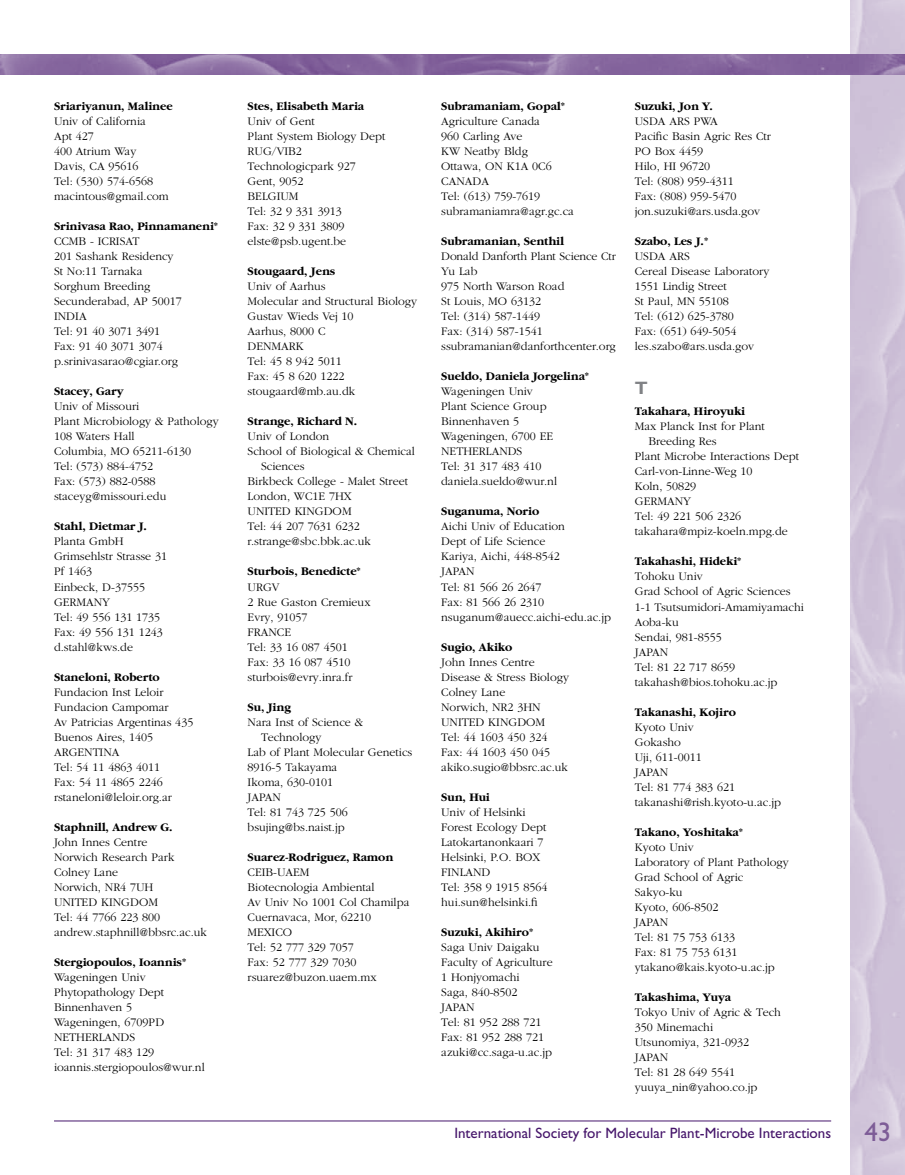
<style>
.page{position:relative;width:905px;height:1175px;background:#fff}
.page>*{position:absolute;margin:0;border:0;box-sizing:border-box;transform-origin:0 0}
.t1{font:700 18px "Gill Sans";color:#808285}
.t2{font:15px "Gill Sans";color:#46166b}
.t3{font:300 12px/15px "Garamond";color:#000}
.t4{font:700 12px "Garamond";color:#000}
.s1{font-size:27px;color:#7d5c97}
</style>
<div class="page">
<img style="left:850px;top:0;width:54px;height:1174px">
<img style="left:0;top:54px;width:904px;height:20px">
<hr style="left:54px;top:1120px;width:777px;height:1px;background:#46166b">
<p class="t4" style="left:54px;top:100px;width:120px">Sriariyanun, Malinee</p>
<p class="t3" style="left:54px;top:114px;width:116px">Univ of California<br>Apt 427<br>400 Atrium Way<br>Davis, CA 95616<br>Tel: (530) 574-6568 macintous@gmail.com</p>
<p class="t4" style="left:54px;top:220px;width:165px">Srinivasa Rao, Pinnamaneni*</p>
<p class="t3" style="left:54px;top:234px;width:129px">CCMB - ICRISAT<br>201 Sashank Residency<br>St No:11 Tarnaka<br>Sorghum Breeding<br>Secunderabad, AP 50017<br>INDIA<br>Tel: 91 40 3071 3491<br>Fax: 91 40 3071 3074 p.srinivasarao@cgiar.org</p>
<p class="t4" style="left:54px;top:385px;width:71px">Stacey, Gary</p>
<p class="t3" style="left:54px;top:399px;width:166px">Univ of Missouri<br>Plant Microbiology &amp; Pathology<br>108 Waters Hall<br>Columbia, MO 65211-6130<br>Tel: (573) 884-4752<br>Fax: (573) 882-0588 staceyg@missouri.edu</p>
<p class="t4" style="left:54px;top:520px;width:94px">Stahl, Dietmar J.</p>
<p class="t3" style="left:54px;top:534px;width:115px">Planta GmbH<br>Grimsehlstr Strasse 31<br>Pf 1463<br>Einbeck, D-37555<br>GERMANY<br>Tel: 49 556 131 1735<br>Fax: 49 556 131 1243 d.stahl@kws.de</p>
<p class="t4" style="left:54px;top:670px;width:107px">Staneloni, Roberto</p>
<p class="t3" style="left:54px;top:684px;width:141px">Fundacion Inst Leloir<br>Fundacion Campomar<br>Av Patricias Argentinas 435<br>Buenos Aires, 1405<br>ARGENTINA<br>Tel: 54 11 4863 4011<br>Fax: 54 11 4865 2246 rstaneloni@leloir.org.ar</p>
<p class="t4" style="left:54px;top:820px;width:120px">Staphnill, Andrew G.</p>
<p class="t3" style="left:54px;top:834px;width:154px">John Innes Centre<br>Norwich Research Park<br>Colney Lane<br>Norwich, NR4 7UH<br>UNITED KINGDOM<br>Tel: 44 7766 223 800 andrew.staphnill@bbsrc.ac.uk</p>
<p class="t4" style="left:54px;top:955px;width:134px">Stergiopoulos, Ioannis*</p>
<p class="t3" style="left:54px;top:969px;width:152px">Wageningen Univ<br>Phytopathology Dept<br>Binnenhaven 5<br>Wageningen, 6709PD<br>NETHERLANDS<br>Tel: 31 317 483 129 ioannis.stergiopoulos@wur.nl</p>
<p class="t4" style="left:248px;top:100px;width:118px">Stes, Elisabeth Maria</p>
<p class="t3" style="left:248px;top:114px;width:139px">Univ of Gent<br>Plant System Biology Dept<br>RUG/VIB2<br>Technologicpark 927<br>Gent, 9052<br>BELGIUM<br>Tel: 32 9 331 3913<br>Fax: 32 9 331 3809 elste@psb.ugent.be</p>
<p class="t4" style="left:248px;top:265px;width:89px">Stougaard, Jens</p>
<p class="t3" style="left:248px;top:279px;width:171px">Univ of Aarhus<br>Molecular and Structural Biology<br>Gustav Wieds Vej 10<br>Aarhus, 8000 C<br>DENMARK<br>Tel: 45 8 942 5011<br>Fax: 45 8 620 1222 stougaard@mb.au.dk</p>
<p class="t4" style="left:248px;top:415px;width:111px">Strange, Richard N.</p>
<p class="t3" style="left:248px;top:429px;width:83px">Univ of London</p>
<p class="t3" style="left:248px;top:444px;width:169px">School of Biological &amp; Chemical</p>
<p class="t3" style="left:261px;top:459px;width:45px">Sciences</p>
<p class="t3" style="left:248px;top:474px;width:162px">Birkbeck College - Malet Street</p>
<p class="t3" style="left:248px;top:489px;width:105px">London, WC1E 7HX</p>
<p class="t3" style="left:248px;top:504px;width:105px">UNITED KINGDOM</p>
<p class="t3" style="left:248px;top:519px;width:114px">Tel: 44 207 7631 6232</p>
<p class="t3" style="left:248px;top:534px;width:125px">r.strange@sbc.bbk.ac.uk</p>
<p class="t4" style="left:248px;top:565px;width:115px">Sturbois, Benedicte*</p>
<p class="t3" style="left:248px;top:579px;width:124px">URGV<br>2 Rue Gaston Cremieux<br>Evry, 91057<br>FRANCE<br>Tel: 33 16 087 4501<br>Fax: 33 16 087 4510 sturbois@evry.inra.fr</p>
<p class="t4" style="left:248px;top:700px;width:45px">Su, Jing</p>
<p class="t3" style="left:248px;top:714px;width:117px">Nara Inst of Science &amp;</p>
<p class="t3" style="left:261px;top:729px;width:62px">Technology</p>
<p class="t3" style="left:248px;top:744px;width:166px">Lab of Plant Molecular Genetics</p>
<p class="t3" style="left:248px;top:759px;width:91px">8916-5 Takayama</p>
<p class="t3" style="left:248px;top:774px;width:87px">Ikoma, 630-0101</p>
<p class="t3" style="left:248px;top:789px;width:35px">JAPAN</p>
<p class="t3" style="left:248px;top:804px;width:102px">Tel: 81 743 725 506</p>
<p class="t3" style="left:248px;top:819px;width:98px">bsujing@bs.naist.jp</p>
<p class="t4" style="left:248px;top:850px;width:147px">Suarez-Rodriguez, Ramon</p>
<p class="t3" style="left:248px;top:864px;width:163px">CEIB-UAEM<br>Biotecnologia Ambiental<br>Av Univ No 1001 Col Chamilpa<br>Cuernavaca, Mor, 62210<br>MEXICO<br>Tel: 52 777 329 7057<br>Fax: 52 777 329 7030 rsuarez@buzon.uaem.mx</p>
<p class="t4" style="left:441px;top:100px;width:125px">Subramaniam, Gopal*</p>
<p class="t3" style="left:441px;top:114px;width:134px">Agriculture Canada<br>960 Carling Ave<br>KW Neatby Bldg<br>Ottawa, ON K1A 0C6<br>CANADA<br>Tel: (613) 759-7619 subramaniamra@agr.gc.ca</p>
<p class="t4" style="left:441px;top:235px;width:124px">Subramanian, Senthil</p>
<p class="t3" style="left:441px;top:249px;width:176px">Donald Danforth Plant Science Ctr<br>Yu Lab<br>975 North Warson Road<br>St Louis, MO 63132<br>Tel: (314) 587-1449<br>Fax: (314) 587-1541 ssubramanian@danforthcenter.org</p>
<p class="t4" style="left:441px;top:370px;width:149px">Sueldo, Daniela Jorgelina*</p>
<p class="t3" style="left:441px;top:384px;width:117px">Wageningen Univ<br>Plant Science Group<br>Binnenhaven 5<br>Wageningen, 6700 EE<br>NETHERLANDS<br>Tel: 31 317 483 410 daniela.sueldo@wur.nl</p>
<p class="t4" style="left:441px;top:505px;width:99px">Suganuma, Norio</p>
<p class="t3" style="left:441px;top:519px;width:171px">Aichi Univ of Education<br>Dept of Life Science<br>Kariya, Aichi, 448-8542<br>JAPAN<br>Tel: 81 566 26 2647<br>Fax: 81 566 26 2310 nsuganum@auecc.aichi-edu.ac.jp</p>
<p class="t4" style="left:441px;top:640px;width:73px">Sugio, Akiko</p>
<p class="t3" style="left:441px;top:654px;width:129px">John Innes Centre<br>Disease &amp; Stress Biology<br>Colney Lane<br>Norwich, NR2 3HN<br>UNITED KINGDOM<br>Tel: 44 1603 450 324<br>Fax: 44 1603 450 045 akiko.sugio@bbsrc.ac.uk</p>
<p class="t4" style="left:441px;top:790px;width:50px">Sun, Hui</p>
<p class="t3" style="left:441px;top:804px;width:108px">Univ of Helsinki<br>Forest Ecology Dept<br>Latokartanonkaari 7<br>Helsinki, P.O. BOX<br>FINLAND<br>Tel: 358 9 1915 8564 hui.sun@helsinki.fi</p>
<p class="t4" style="left:441px;top:925px;width:93px">Suzuki, Akihiro*</p>
<p class="t3" style="left:441px;top:939px;width:113px">Saga Univ Daigaku<br>Faculty of Agriculture<br>1 Honjyomachi<br>Saga, 840-8502<br>JAPAN<br>Tel: 81 952 288 721<br>Fax: 81 952 288 721 azuki@cc.saga-u.ac.jp</p>
<p class="t4" style="left:634px;top:100px;width:80px">Suzuki, Jon Y.</p>
<p class="t3" style="left:634px;top:114px;width:138px">USDA ARS PWA<br>Pacific Basin Agric Res Ctr<br>PO Box 4459<br>Hilo, HI 96720<br>Tel: (808) 959-4311<br>Fax: (808) 959-5470 jon.suzuki@ars.usda.gov</p>
<p class="t4" style="left:634px;top:235px;width:75px">Szabo, Les J.*</p>
<p class="t3" style="left:634px;top:249px;width:136px">USDA ARS<br>Cereal Disease Laboratory<br>1551 Lindig Street<br>St Paul, MN 55108<br>Tel: (612) 625-3780<br>Fax: (651) 649-5054 les.szabo@ars.usda.gov</p>
<h1 class="t1" style="left:634px;top:377px;width:14px">T</h1>
<p class="t4" style="left:634px;top:405px;width:112px">Takahara, Hiroyuki</p>
<p class="t3" style="left:634px;top:419px;width:132px">Max Planck Inst for Plant</p>
<p class="t3" style="left:648px;top:434px;width:70px">Breeding Res</p>
<p class="t3" style="left:634px;top:449px;width:166px">Plant Microbe Interactions Dept</p>
<p class="t3" style="left:634px;top:464px;width:119px">Carl-von-Linne-Weg 10</p>
<p class="t3" style="left:634px;top:479px;width:63px">Koln, 50829</p>
<p class="t3" style="left:634px;top:494px;width:58px">GERMANY</p>
<p class="t3" style="left:634px;top:509px;width:108px">Tel: 49 221 506 2326</p>
<p class="t3" style="left:634px;top:524px;width:154px">takahara@mpiz-koeln.mpg.de</p>
<p class="t4" style="left:634px;top:555px;width:108px">Takahashi, Hideki*</p>
<p class="t3" style="left:634px;top:569px;width:171px">Tohoku Univ<br>Grad School of Agric Sciences<br>1-1 Tsutsumidori-Amamiyamachi<br>Aoba-ku<br>Sendai, 981-8555<br>JAPAN<br>Tel: 81 22 717 8659 takahash@bios.tohoku.ac.jp</p>
<p class="t4" style="left:634px;top:705px;width:103px">Takanashi, Kojiro</p>
<p class="t3" style="left:634px;top:719px;width:148px">Kyoto Univ<br>Gokasho<br>Uji, 611-0011<br>JAPAN<br>Tel: 81 774 383 621 takanashi@rish.kyoto-u.ac.jp</p>
<p class="t4" style="left:634px;top:825px;width:110px">Takano, Yoshitaka*</p>
<p class="t3" style="left:634px;top:839px;width:155px">Kyoto Univ<br>Laboratory of Plant Pathology<br>Grad School of Agric<br>Sakyo-ku<br>Kyoto, 606-8502<br>JAPAN<br>Tel: 81 75 753 6133<br>Fax: 81 75 753 6131 ytakano@kais.kyoto-u.ac.jp</p>
<p class="t4" style="left:634px;top:990px;width:98px">Takashima, Yuya</p>
<p class="t3" style="left:634px;top:1004px;width:148px">Tokyo Univ of Agric &amp; Tech<br>350 Minemachi<br>Utsunomiya, 321-0932<br>JAPAN<br>Tel: 81 28 649 5541 yuuya_nin@yahoo.co.jp</p>
<p class="t2" style="left:454px;top:1123px;width:438px">International Society for Molecular Plant-Microbe Interactions <span class="s1">43</span></p>
</div>
